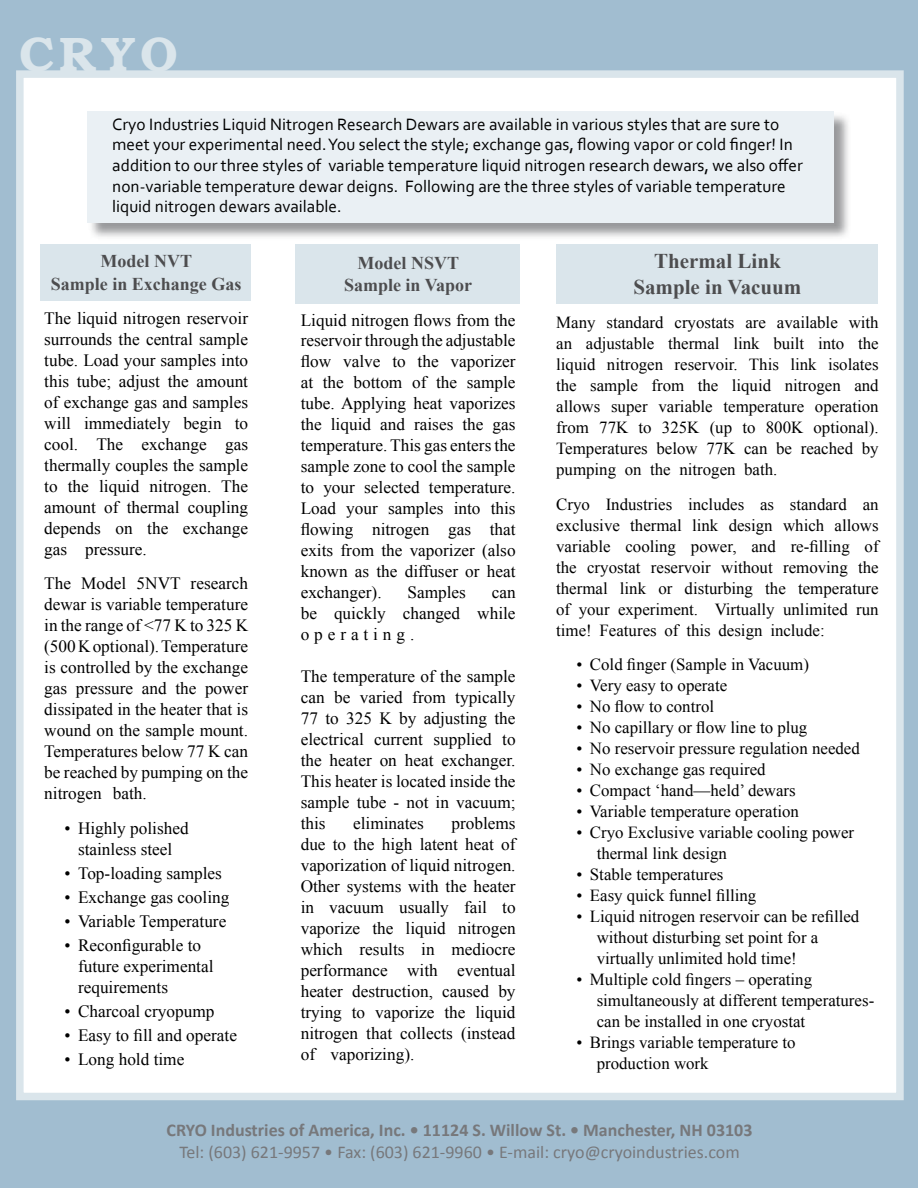
<style>
.page{position:relative;width:918px;height:1188px;background:#fff}
.page>*{position:absolute;margin:0;border:0;box-sizing:border-box;transform-origin:0 0}
.t1{font:600 48px "Brussels";color:#dae5eb}
.t2{font:700 21px/25.5px "Times New Roman";color:#4d4d4f;text-align:center}
.t3{font:18px "Calibri";color:#77787b}
.t4{font:700 18px "Calibri";color:#77787b}
.t5{font:700 18px/22.5px "Times New Roman";color:#4d4d4f;text-align:center}
.t6{font:17.25px/21px "Times New Roman";color:#000;text-align:justify}
.t7{font:17.25px/20.7px "Corbel";color:#000}
.t8{font:16.8px/21px "Times New Roman";color:#000}
</style>
<div class="page">
<div style="left:0;top:0;width:16px;height:1162px;background:#a1bdd0"></div>
<div style="left:0;top:0;width:918px;height:70px;background:#a1bdd0"></div>
<div style="left:903px;top:70px;width:15px;height:1118px;background:#a1bdd0"></div>
<div style="left:0;top:1100px;width:918px;height:88px;background:#a1bdd0"></div>
<div style="left:16px;top:70px;width:888px;height:1030px;border:8px solid #dae5eb"></div>
<div style="left:556px;top:244px;width:322px;height:59px;background:#dae5eb"></div>
<div style="left:299px;top:244px;width:220px;height:59px;background:#dae5eb"></div>
<div style="left:40px;top:244px;width:210px;height:57px;background:#dae5eb"></div>
<div style="left:89px;top:112px;width:763px;height:129px;background:#77787b;opacity:.75"></div>
<div style="left:87px;top:111px;width:747px;height:112px;background:#eaf0f4"></div>
<h1 class="t1" style="left:19px;top:24px;width:161px">CRYO</h1>
<p class="t7" style="left:112px;top:113px;width:692px">Cryo Industries Liquid Nitrogen Research Dewars are available in various styles that are sure to meet your experimental need. You select the style; exchange gas, flowing vapor or cold finger! In addition to our three styles of variable temperature liquid nitrogen research dewars, we also offer non-variable temperature dewar deigns. Following are the three styles of variable temperature liquid nitrogen dewars available.</p>
<p class="t5" style="left:51px;top:249px;width:192px">Model NVT<br>Sample in Exchange Gas</p>
<p class="t6" style="left:44px;top:307px;width:205px">The liquid nitrogen reservoir surrounds the central sample tube. Load your samples into this tube; adjust the amount of exchange gas and samples will immediately begin to cool. The exchange gas thermally couples the sample to the liquid nitrogen. The amount of thermal coupling depends on the exchange gas pressure.</p>
<p class="t6" style="left:44px;top:573px;width:205px">The Model 5NVT research dewar is variable temperature in the range of &lt;77 K to 325 K (500 K optional). Temperature is controlled by the exchange gas pressure and the power dissipated in the heater that is wound on the sample mount.<br>Temperatures below 77 K can be reached by pumping on the nitrogen bath.</p>
<p class="t6" style="left:65px;top:817px;width:126px;text-align:center">• Highly polished stainless steel</p>
<p class="t6" style="left:65px;top:862px;width:159px">• Top-loading samples</p>
<p class="t6" style="left:65px;top:886px;width:166px">• Exchange gas cooling</p>
<p class="t6" style="left:65px;top:910px;width:163px">• Variable Temperature</p>
<p class="t6" style="left:78px;top:934px;width:137px;text-align:left;text-indent:-14px">• Reconfigurable to future experimental requirements</p>
<p class="t6" style="left:65px;top:1000px;width:152px">• Charcoal cryopump</p>
<p class="t6" style="left:65px;top:1024px;width:174px">• Easy to fill and operate</p>
<p class="t6" style="left:65px;top:1048px;width:121px">• Long hold time</p>
<p class="t5" style="left:344px;top:251px;width:130px">Model NSVT<br>Sample in Vapor</p>
<p class="t6" style="left:301px;top:309px;width:216px">Liquid nitrogen flows from the reservoir through the adjustable flow valve to the vaporizer at the bottom of the sample tube. Applying heat vaporizes the liquid and raises the gas temperature. This gas enters the sample zone to cool the sample to your selected temperature.<br>Load your samples into this flowing nitrogen gas that exits from the vaporizer (also known as the diffuser or heat exchanger).</p>
<p class="t6" style="left:407px;top:582px;width:60px">Samples</p>
<p class="t6" style="left:301px;top:582px;width:216px;text-indent:191px">can be quickly changed while operating.</p>
<p class="t6" style="left:301px;top:666px;width:216px">The temperature of the sample can be varied from typically 77 to 325 K by adjusting the electrical current supplied to the heater on heat exchanger.<br>This heater is located inside the sample tube - not in vacuum; this</p>
<p class="t6" style="left:301px;top:813px;width:216px;text-indent:151px">problems due to the high latent heat of vaporization of liquid nitrogen.<br>Other systems with the heater in vacuum usually fail to vaporize the liquid nitrogen which results in mediocre performance with eventual heater destruction, caused by trying to vaporize the liquid nitrogen that collects (instead of vaporizing).</p>
<p class="t6" style="left:353px;top:813px;width:72px">eliminates</p>
<p class="t2" style="left:633px;top:248px;width:170px">Thermal Link<br>Sample in Vacuum</p>
<p class="t8" style="left:556px;top:312px;width:324px;text-align:justify">Many standard cryostats are available with an adjustable thermal link built into the liquid nitrogen reservoir. This link isolates the sample from the liquid nitrogen and allows super variable temperature operation from 77K to 325K (up to 800K optional).<br>Temperatures below 77K can be reached by pumping on the nitrogen bath.</p>
<p class="t8" style="left:556px;top:493px;width:324px;text-align:justify">Cryo Industries includes as standard an exclusive thermal link design which allows variable cooling power, and re-filling of the cryostat reservoir without removing the thermal link or disturbing the temperature of your experiment. Virtually unlimited run time! Features of this design include:</p>
<p class="t8" style="left:576px;top:654px;width:234px">• Cold finger (Sample in Vacuum)</p>
<p class="t8" style="left:576px;top:675px;width:152px">• Very easy to operate</p>
<p class="t8" style="left:576px;top:696px;width:139px">• No flow to control</p>
<p class="t8" style="left:576px;top:717px;width:232px">• No capillary or flow line to plug</p>
<p class="t8" style="left:576px;top:738px;width:285px">• No reservoir pressure regulation needed</p>
<p class="t8" style="left:576px;top:759px;width:191px">• No exchange gas required</p>
<p class="t8" style="left:576px;top:780px;width:221px">• Compact ‘hand—held’ dewars</p>
<p class="t8" style="left:576px;top:801px;width:224px">• Variable temperature operation</p>
<p class="t8" style="left:597px;top:822px;width:259px;text-indent:-20px">• Cryo Exclusive variable cooling power thermal link design</p>
<p class="t8" style="left:576px;top:864px;width:149px">• Stable temperatures</p>
<p class="t8" style="left:576px;top:885px;width:181px">• Easy quick funnel filling</p>
<p class="t8" style="left:597px;top:906px;width:264px;text-indent:-20px">• Liquid nitrogen reservoir can be refilled without disturbing set point for a virtually unlimited hold time!</p>
<p class="t8" style="left:597px;top:969px;width:279px;text-indent:-20px">• Multiple cold fingers – operating simultaneously at different temperatures&shy;can be installed in one cryostat</p>
<p class="t8" style="left:597px;top:1032px;width:200px;text-indent:-20px">• Brings variable temperature to production work</p>
<p class="t4" style="left:167px;top:1119px;width:587px">CRYO Industries of America, Inc. • 11124 S. Willow St. • Manchester, NH 03103</p>
<p class="t3" style="left:179px;top:1140px;width:562px">Tel: (603) 621-9957 • Fax: (603) 621-9960 • E-mail: cryo@cryoindustries.com</p>
</div>
